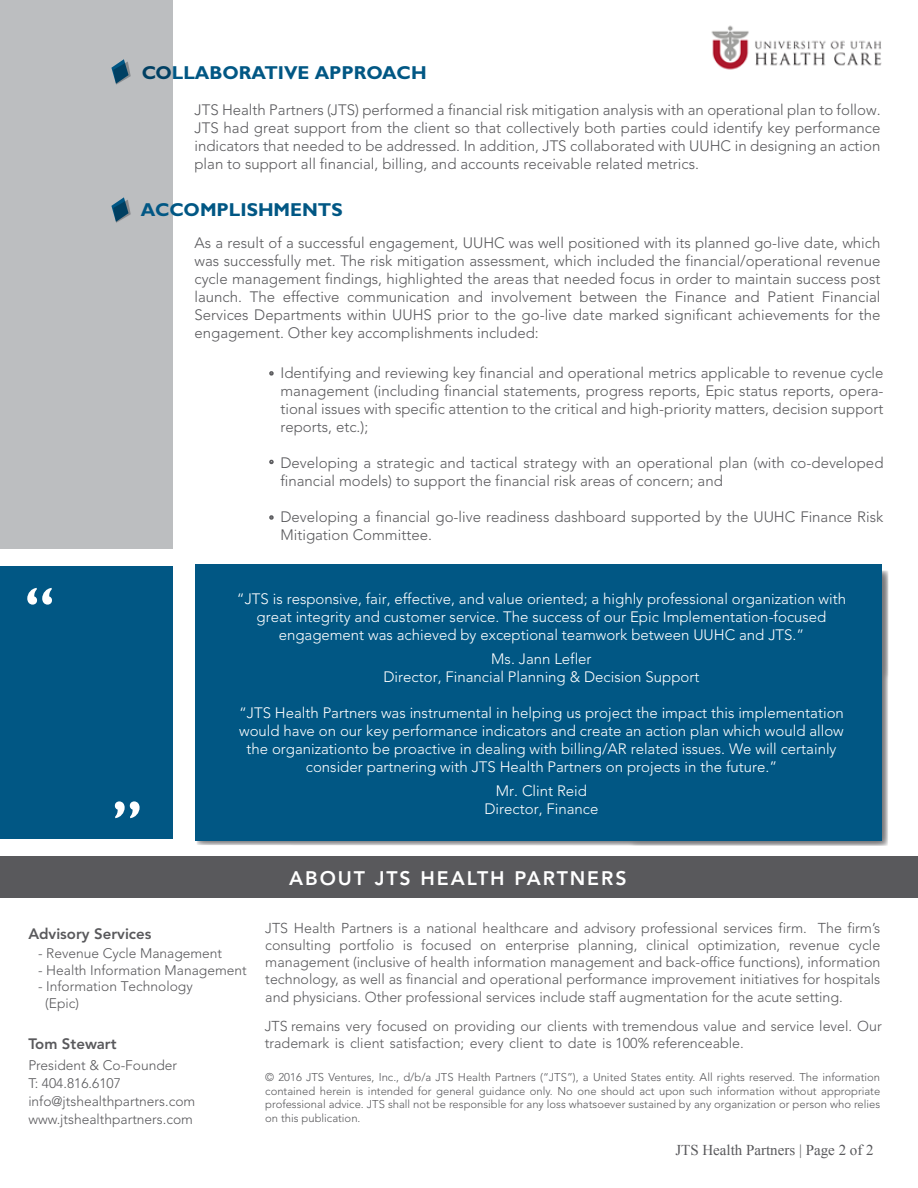
<style>
.page{position:relative;width:918px;height:1188px;background:#fff}
.page>*{position:absolute;margin:0;border:0;box-sizing:border-box;transform-origin:0 0}
.t1{font:700 53.7px "Gill Sans";color:#fff}
.t2{font:800 19.5px "Avenir";letter-spacing:.1em;color:#fff}
.t3{font:700 18.75px "Gill Sans";color:#015784}
.t4{font:300 15px/18px "Avenir";color:#59595c;text-align:justify}
.t5{font:300 15px/18px "Avenir";color:#fff;text-align:center}
.t6{font:800 15px "Avenir";color:#59595c}
.t7{font:15px "Times New Roman";color:#59595c}
.t8{font:300 14.25px/17.1px "Avenir";color:#59595c;text-align:justify}
.t9{font:300 13.8px/18px "Avenir";color:#59595c}
.t10{font:300 11.25px/13.5px "Avenir";color:#59595c;text-align:justify}
</style>
<div class="page">
<svg style="left:196px;top:570px;width:693px;height:276px;background:#93a0a9"></svg>
<div style="left:0;top:0;width:172px;height:549px;background:#bcbec0"></div>
<div style="left:195px;top:564px;width:686px;height:276px;background:#015784"></div>
<div style="left:0;top:856px;width:918px;height:41px;background:#59595c"></div>
<svg style="left:111px;top:59px;width:20px;height:26px"></svg>
<svg style="left:111px;top:197px;width:20px;height:26px"></svg>
<img style="left:711px;top:25px;width:171px;height:45px">
<svg style="left:269px;top:371px;width:5px;height:5px"></svg>
<svg style="left:269px;top:460px;width:5px;height:4px"></svg>
<svg style="left:269px;top:515px;width:5px;height:5px"></svg>
<div style="left:0;top:566px;width:172px;height:273px;background:#015784"></div>
<p class="t3" style="left:141px;top:62px;width:287px">COLLABORATIVE APPROACH</p>
<p class="t4" style="left:194px;top:101px;width:688px">JTS Health Partners (JTS) performed a financial risk mitigation analysis with an operational plan to follow.<br>JTS had great support from the client so that collectively both parties could identify key performance indicators that needed to be addressed. In addition, JTS collaborated with UUHC in designing an action plan to support all financial, billing, and accounts receivable related metrics.</p>
<p class="t3" style="left:141px;top:199px;width:203px">ACCOMPLISHMENTS</p>
<p class="t4" style="left:194px;top:234px;width:688px">As a result of a successful engagement, UUHC was well positioned with its planned go-live date, which was successfully met. The risk mitigation assessment, which included the financial/operational revenue cycle management findings, highlighted the areas that needed focus in order to maintain success post launch. The effective communication and involvement between the Finance and Patient Financial Services Departments within UUHS prior to the go-live date marked significant achievements for the engagement. Other key accomplishments included:</p>
<h1 class="t1" style="left:24px;top:575px;width:32px">“</h1>
<h1 class="t1" style="left:112px;top:789px;width:32px">”</h1>
<p class="t4" style="left:269px;top:360px;width:5px">.</p>
<p class="t4" style="left:269px;top:448px;width:5px">.</p>
<p class="t4" style="left:269px;top:504px;width:5px">.</p>
<p class="t4" style="left:280px;top:364px;width:605px">Identifying and reviewing key financial and operational metrics applicable to revenue cycle management (including financial statements, progress reports, Epic status reports, opera&shy;tional issues with specific attention to the critical and high-priority matters, decision support reports, etc.);</p>
<p class="t4" style="left:280px;top:454px;width:605px">Developing a strategic and tactical strategy with an operational plan (with co-developed financial models) to support the financial risk areas of concern; and</p>
<p class="t4" style="left:280px;top:508px;width:604px">Developing a financial go-live readiness dashboard supported by the UUHC Finance Risk<br>Mitigation Committee.</p>
<p class="t5" style="left:237px;top:590px;width:611px">“JTS is responsive, fair, effective, and value oriented; a highly professional organization with great integrity and customer service. The success of our Epic Implementation-focused engagement was achieved by exceptional teamwork between UUHC and JTS.”</p>
<p class="t5" style="left:384px;top:650px;width:317px">Ms. Jann Lefler<br>Director, Financial Planning &amp; Decision Support</p>
<p class="t5" style="left:239px;top:704px;width:606px">“JTS Health Partners was instrumental in helping us project the impact this implementation would have on our key performance indicators and create an action plan which would allow the organizationto be proactive in dealing with billing/AR related issues. We will certainly consider partnering with JTS Health Partners on projects in the future.”</p>
<p class="t5" style="left:485px;top:782px;width:115px">Mr. Clint Reid<br>Director, Finance</p>
<h2 class="t2" style="left:289px;top:867px;width:339px">ABOUT JTS HEALTH PARTNERS</h2>
<p class="t6" style="left:28px;top:925px;width:125px">Advisory Services</p>
<p class="t9" style="left:38px;top:944px;width:186px">- Revenue Cycle Management</p>
<p class="t9" style="left:38px;top:961px;width:210px">- Health Information Management</p>
<p class="t9" style="left:45px;top:978px;width:149px;line-height:16.5px;text-indent:-7px">- Information Technology (Epic)</p>
<p class="t6" style="left:28px;top:1035px;width:90px">Tom Stewart</p>
<p class="t9" style="left:28px;top:1056px;width:168px">President &amp; Co-Founder<br>T: 404.816.6107 info@jtshealthpartners.com www.jtshealthpartners.com</p>
<p class="t8" style="left:265px;top:920px;width:617px">JTS Health Partners is a national healthcare and advisory professional services firm. The firm’s consulting portfolio is focused on enterprise planning, clinical optimization, revenue cycle management (inclusive of health information management and back-office functions), information technology, as well as financial and operational performance improvement initiatives for hospitals and physicians. Other professional services include staff augmentation for the acute setting.</p>
<p class="t8" style="left:265px;top:1017px;width:619px">JTS remains very focused on providing our clients with tremendous value and service level. Our trademark is client satisfaction; every client to date is 100% referenceable.</p>
<p class="t10" style="left:265px;top:1071px;width:617px">© 2016 JTS Ventures, Inc., d/b/a JTS Health Partners (“JTS”), a United States entity. All rights reserved. The information contained herein is intended for general guidance only. No one should act upon such information without appropriate professional advice. JTS shall not be responsible for any loss whatsoever sustained by any organization or person who relies on this publication.</p>
<p class="t7" style="left:675px;top:1140px;width:200px">JTS Health Partners | Page 2 of 2</p>
</div>
